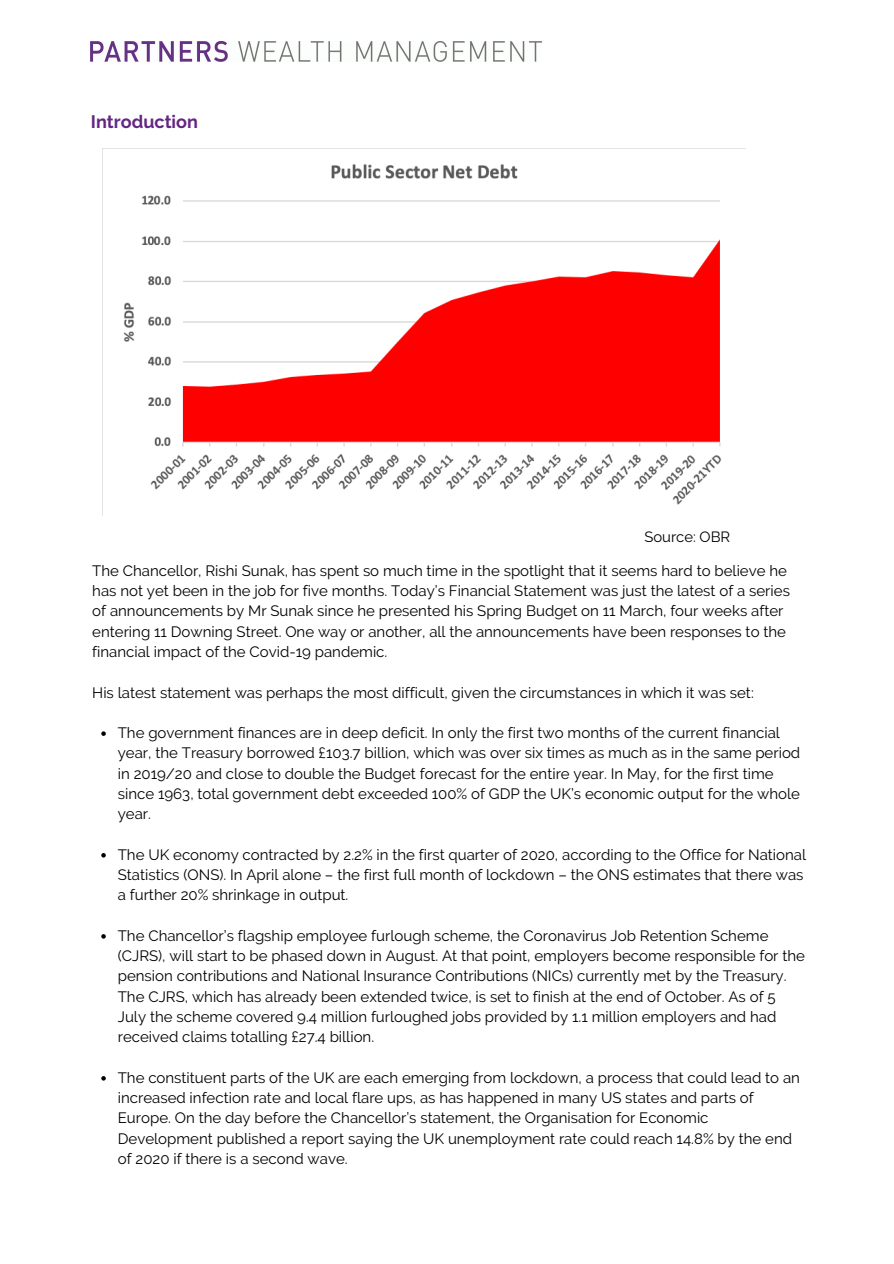
<style>
.page{position:relative;width:894px;height:1264px;background:#fff}
.page>*{position:absolute;margin:0;border:0;box-sizing:border-box;transform-origin:0 0}
.t1{font:700 18px "Raleway";color:#642682}
.t2{font:15px/20.2px "Raleway";color:#000}
.t3{font:14.85px "Raleway";color:#000}
</style>
<div class="page">
<img style="left:91px;top:41px;width:450px;height:21px">
<svg style="left:101px;top:731px;width:5px;height:5px"></svg>
<svg style="left:101px;top:853px;width:5px;height:4px"></svg>
<svg style="left:101px;top:934px;width:5px;height:4px"></svg>
<svg style="left:101px;top:1076px;width:5px;height:4px"></svg>
<img style="left:102px;top:149px;width:620px;height:366px">
<p class="t1" style="left:91px;top:111px;width:109px">Introduction</p>
<p class="t3" style="left:644px;top:528px;width:87px">Source: OBR</p>
<p class="t2" style="left:92px;top:560px;width:699px">The Chancellor, Rishi Sunak, has spent so much time in the spotlight that it seems hard to believe he has not yet been in the job for five months. Today’s Financial Statement was just the latest of a series of announcements by Mr Sunak since he presented his Spring Budget on 11 March, four weeks after entering 11 Downing Street. One way or another, all the announcements have been responses to the financial impact of the Covid-19 pandemic.</p>
<p class="t2" style="left:92px;top:682px;width:662px">His latest statement was perhaps the most difficult, given the circumstances in which it was set:</p>
<p class="t2" style="left:118px;top:722px;width:683px">The government finances are in deep deficit. In only the first two months of the current financial year, the Treasury borrowed £103.7 billion, which was over six times as much as in the same period in 2019/20 and close to double the Budget forecast for the entire year. In May, for the first time since 1963, total government debt exceeded 100% of GDP the UK’s economic output for the whole year.</p>
<p class="t2" style="left:118px;top:844px;width:689px">The UK economy contracted by 2.2% in the first quarter of 2020, according to the Office for National<br>Statistics (ONS). In April alone – the first full month of lockdown – the ONS estimates that there was a further 20% shrinkage in output.</p>
<p class="t2" style="left:118px;top:925px;width:688px">The Chancellor’s flagship employee furlough scheme, the Coronavirus Job Retention Scheme (CJRS), will start to be phased down in August. At that point, employers become responsible for the pension contributions and National Insurance Contributions (NICs) currently met by the Treasury.<br>The CJRS, which has already been extended twice, is set to finish at the end of October. As of 5<br>July the scheme covered 9.4 million furloughed jobs provided by 1.1 million employers and had received claims totalling £27.4 billion.</p>
<p class="t2" style="left:118px;top:1067px;width:683px">The constituent parts of the UK are each emerging from lockdown, a process that could lead to an increased infection rate and local flare ups, as has happened in many US states and parts of Europe. On the day before the Chancellor’s statement, the Organisation for Economic Development published a report saying the UK unemployment rate could reach 14.8% by the end of 2020 if there is a second wave.</p>
</div>
